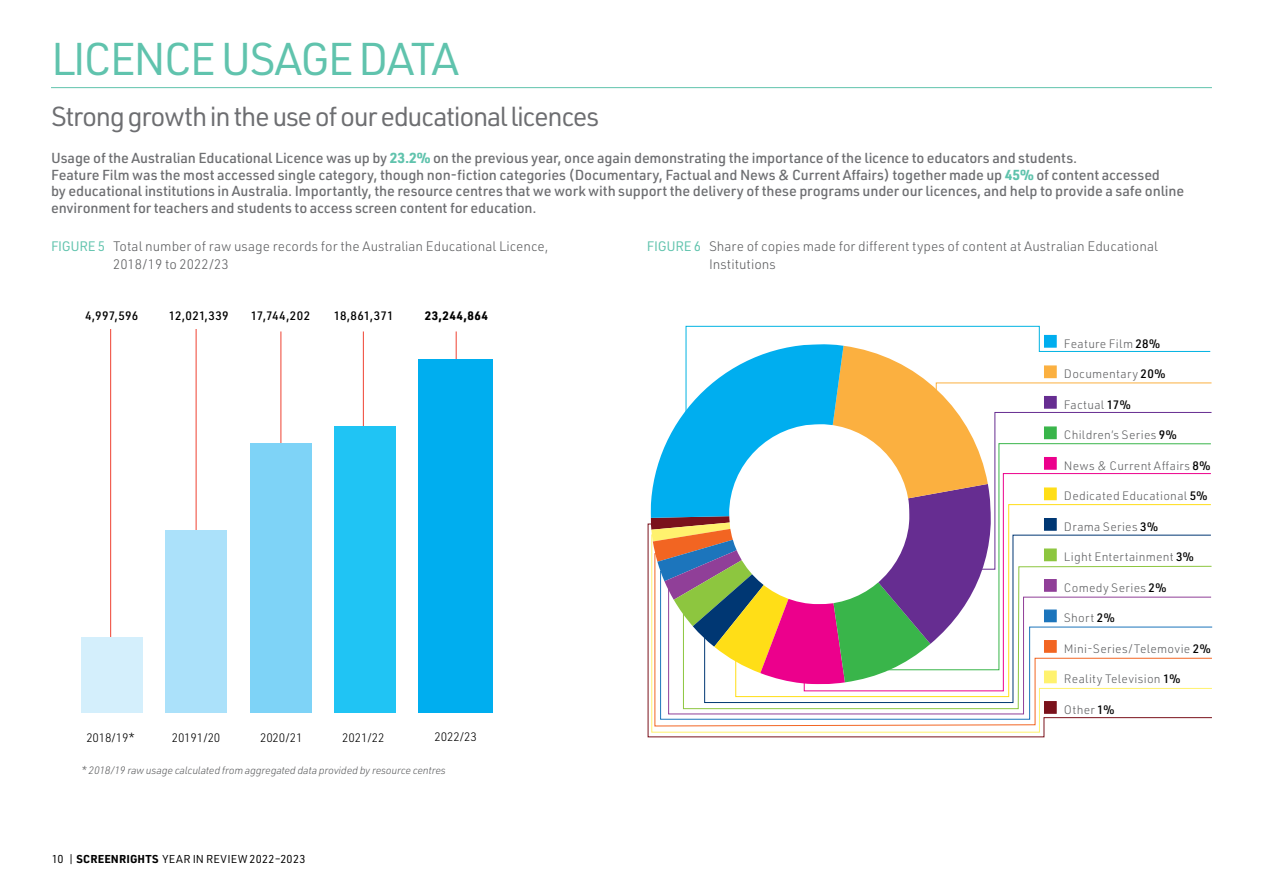
<style>
.page{position:relative;width:1263px;height:893px;background:#fff}
.page>*{position:absolute;margin:0;border:0;box-sizing:border-box;transform-origin:0 0}
.t1{font:45px "URWDIN";letter-spacing:-.05em;color:#60c3ad}
.t2{font:27px "URWDIN";letter-spacing:-.05em;color:#6d6e71}
.t3{font:500 14.25px/16.5px "URWDIN";letter-spacing:-.01em;color:#6d6e71}
.t4{font:300 13.5px/18px "URWDIN";color:#5f6062}
.t5{font:300 12px "URWDIN";letter-spacing:.02em;color:#5f6062}
.t6{font:500 12px "URWDIN";letter-spacing:.02em;color:#000}
.t7{font:300 12px "URWDIN";letter-spacing:-.02em;color:#000}
.t8{font:700 12px "URWDIN";letter-spacing:.04em;color:#000}
.t9{font:11.25px "URWDIN";letter-spacing:.025em;color:#000}
.t10{font:italic 300 10.5px "URWDIN";letter-spacing:-.02em;color:#5f6062}
.s1{font-weight:700;color:#60c3ad}
.s2{font-weight:400;color:#60c3ad}
.s3{font-weight:700}
.s4{font-weight:500;color:#000}
</style>
<div class="page">
<hr style="left:281px;top:331px;width:1px;height:294px;background:#ef4232">
<hr style="left:363px;top:331px;width:1px;height:278px;background:#ef4232">
<hr style="left:110px;top:329px;width:1px;height:323px;background:#ef4232">
<hr style="left:196px;top:329px;width:1px;height:277px;background:#ef4232">
<hr style="left:51px;top:87px;width:1161px;height:1px;background:#60c3ad">
<svg style="left:685px;top:326px;width:372px;height:18px"></svg>
<svg style="left:647px;top:523px;width:398px;height:215px"></svg>
<svg style="left:651px;top:687px;width:394px;height:46px"></svg>
<svg style="left:654px;top:626px;width:559px;height:101px"></svg>
<svg style="left:668px;top:687px;width:544px;height:28px"></svg>
<hr style="left:456px;top:331px;width:1px;height:278px;background:#ef4232">
<svg style="left:649px;top:344px;width:563px;height:343px"></svg>
<div style="left:418px;top:359px;width:75px;height:354px;background:#00aeef"></div>
<div style="left:334px;top:426px;width:61px;height:287px;background:#20c4f4"></div>
<div style="left:250px;top:443px;width:61px;height:270px;background:#7ed3f7"></div>
<div style="left:166px;top:530px;width:61px;height:183px;background:#abe1fa"></div>
<div style="left:81px;top:637px;width:62px;height:76px;background:#d4effc"></div>
<h1 class="t1" style="left:51px;top:29px;width:409px">LICENCE USAGE DATA</h1>
<h2 class="t2" style="left:51px;top:98px;width:550px">Strong growth in the use of our educational licences</h2>
<p class="t3" style="left:51px;top:149px;width:1135px">Usage of the Australian Educational Licence was up by <span class="s1">23.2%</span> on the previous year, once again demonstrating the importance of the licence to educators and students.<br>Feature Film was the most accessed single category, though non-fiction categories (Documentary, Factual and News &amp; Current Affairs) together made up <span class="s1">45%</span> of content accessed<br>by educational institutions in Australia. Importantly, the resource centres that we work with support the delivery of these programs under our licences, and help to provide a safe online environment for teachers and students to access screen content for education.</p>
<p class="t4" style="left:113px;top:237px;width:437px;text-indent:-62px"><span class="s2">FIGURE 5</span> Total number of raw usage records for the Australian Educational Licence,<br>2018/19 to 2022/23</p>
<p class="t4" style="left:709px;top:237px;width:450px;text-indent:-62px"><span class="s2">FIGURE 6</span> Share of copies made for different types of content at Australian Educational<br>Institutions</p>
<p class="t6" style="left:85px;top:308px;width:55px">4,997,596</p>
<p class="t6" style="left:169px;top:308px;width:61px">12,021,339</p>
<p class="t6" style="left:251px;top:308px;width:61px">17,744,202</p>
<p class="t6" style="left:334px;top:308px;width:61px">18,861,371</p>
<p class="t8" style="left:425px;top:308px;width:64px">23,244,864</p>
<p class="t7" style="left:86px;top:729px;width:50px">2018/19*</p>
<p class="t7" style="left:172px;top:729px;width:50px">20191/20</p>
<p class="t10" style="left:81px;top:763px;width:366px">* 2018/19 raw usage calculated from aggregated data provided by resource centres</p>
<p class="t7" style="left:260px;top:729px;width:44px">2020/21</p>
<p class="t7" style="left:342px;top:729px;width:44px">2021/22</p>
<p class="t7" style="left:435px;top:729px;width:44px">2022/23</p>
<p class="t9" style="left:52px;top:852px;width:255px">10 | <span class="s3">SCREENRIGHTS</span> YEAR IN REVIEW 2022–2023</p>
<p class="t5" style="left:1064px;top:336px;width:98px">Feature Film <span class="s4">28%</span></p>
<p class="t5" style="left:1064px;top:366px;width:103px">Documentary <span class="s4">20%</span></p>
<p class="t5" style="left:1064px;top:397px;width:68px">Factual <span class="s4">17%</span></p>
<p class="t5" style="left:1064px;top:427px;width:114px">Children’s Series <span class="s4">9%</span></p>
<p class="t5" style="left:1064px;top:458px;width:148px">News &amp; Current Affairs <span class="s4">8%</span></p>
<p class="t5" style="left:1064px;top:488px;width:145px">Dedicated Educational <span class="s4">5%</span></p>
<p class="t5" style="left:1064px;top:519px;width:96px">Drama Series <span class="s4">3%</span></p>
<p class="t5" style="left:1064px;top:549px;width:131px">Light Entertainment <span class="s4">3%</span></p>
<p class="t5" style="left:1064px;top:580px;width:104px">Comedy Series <span class="s4">2%</span></p>
<p class="t5" style="left:1064px;top:610px;width:52px">Short <span class="s4">2%</span></p>
<p class="t5" style="left:1064px;top:641px;width:148px">Mini-Series/Telemovie <span class="s4">2%</span></p>
<p class="t5" style="left:1064px;top:671px;width:118px">Reality Television <span class="s4">1%</span></p>
<p class="t5" style="left:1064px;top:702px;width:52px">Other <span class="s4">1%</span></p>
</div>
